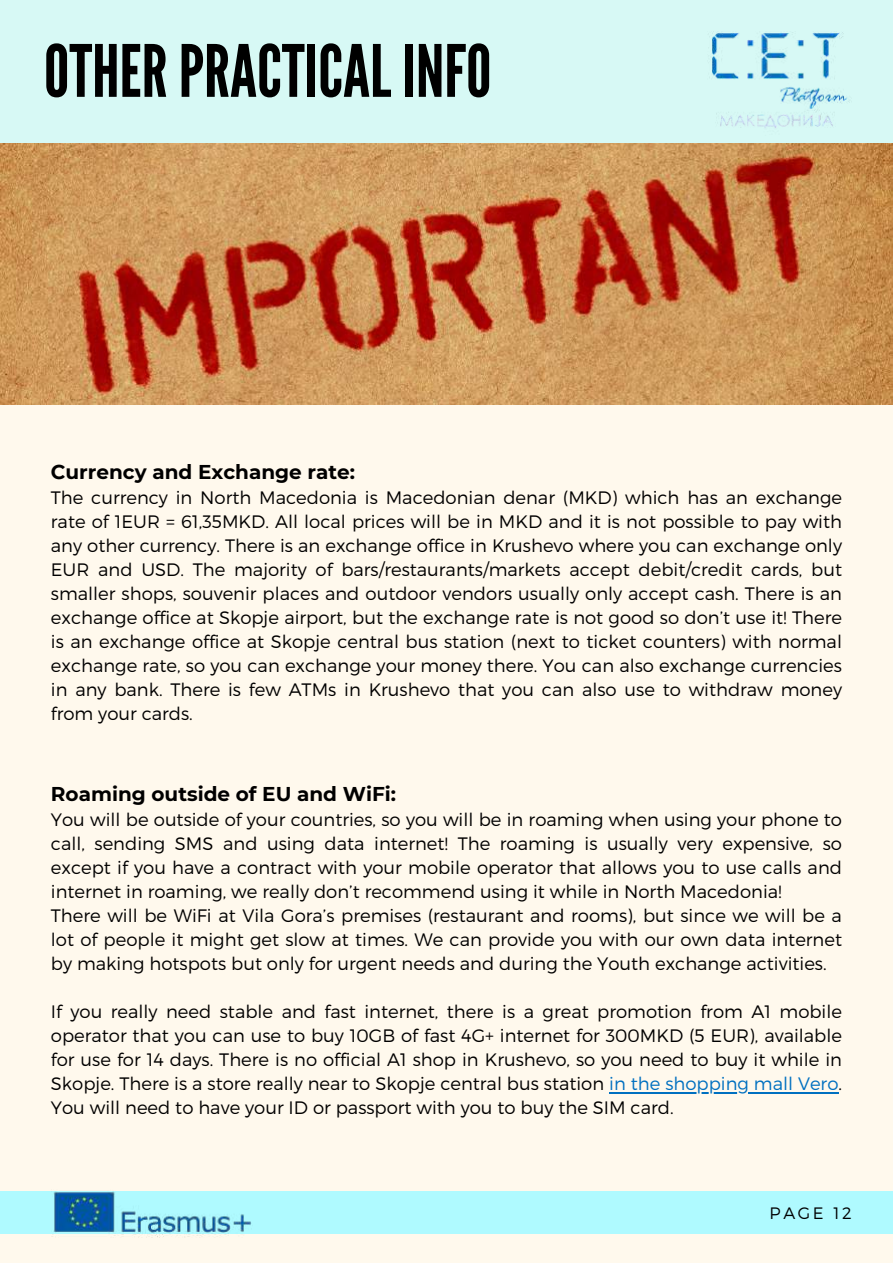
<style>
.page{position:relative;width:893px;height:1263px;background:#fff}
.page>*{position:absolute;margin:0;border:0;box-sizing:border-box;transform-origin:0 0}
.t1{font:72px "League Gothic";color:#000}
.t2{font:700 20px "Montserrat";color:#000}
.t3{font:300 18px/24px "Montserrat";color:#000;text-align:justify}
.t4{font:300 16.6px "Montserrat";letter-spacing:.16em;color:#000}
.s1{color:#0070c0}
</style>
<div class="page">
<div style="left:0;top:0;width:892px;height:1263px;background:#fff9ed"></div>
<div style="left:0;top:0;width:892px;height:404px;background:#d7f9f5"></div>
<div style="left:0;top:1191px;width:892px;height:42px;background:#affaff"></div>
<img style="left:44px;top:1191px;width:217px;height:47px">
<img style="left:0;top:143px;width:892px;height:261px">
<hr style="left:609px;top:1092px;width:229px;height:1px;background:#0070c0">
<img style="left:700px;top:32px;width:153px;height:129px">
<h1 class="t1" style="left:44px;top:30px;width:449px">OTHERPRACTICAL INFO</h1>
<p class="t2" style="left:51px;top:459px;width:305px">Currency and Exchange rate:</p>
<p class="t3" style="left:51px;top:485px;width:792px">The currency in North Macedonia is Macedonian denar (MKD) which has an exchange rate of 1EUR = 61,35MKD. All local prices will be in MKD and it is not possible to pay with any other currency. There is an exchange office in Krushevo where you can exchange only EUR and USD. The majority of bars/restaurants/markets accept debit/credit cards, but smaller shops, souvenir places and outdoor vendors usually only accept cash. There is an exchange office at Skopje airport, but the exchange rate is not good so don’t use it! There is an exchange office at Skopje central bus station (next to ticket counters) with normal exchange rate, so you can exchange your money there. You can also exchange currencies in any bank. There is few ATMs in Krushevo that you can also use to withdraw money from your cards.</p>
<p class="t2" style="left:51px;top:782px;width:346px">Roaming outside of EU and WiFi:</p>
<p class="t3" style="left:51px;top:807px;width:792px;text-align:left">You will be outside of your countries, so you will be in roaming when using your phone to call, sending SMS and using data internet! The roaming is usually very expensive, so except if you have a contract with your mobile operator that allows you to use calls and internet in roaming, we really don’t recommend using it while in North Macedonia!<br>There will be WiFi at Vila Gora’s premises (restaurant and rooms), but since we will be a lot of people it might get slow at times. We can provide you with our own data internet by making hotspots but only for urgent needs and during the Youth exchange activities.</p>
<p class="t3" style="left:51px;top:999px;width:792px">If you really need stable and fast internet, there is a great promotion from A1 mobile operator that you can use to buy 10GB of fast 4G+ internet for 300MKD (5 EUR), available for use for 14 days. There is no official A1 shop in Krushevo, so you need to buy it while in Skopje. There is a store really near to Skopje central bus station <span class="s1">in the shopping mall Vero</span>.<br>You will need to have your ID or passport with you to buy the SIM card.</p>
<p class="t4" style="left:769px;top:1203px;width:84px">PAGE 12</p>
</div>
